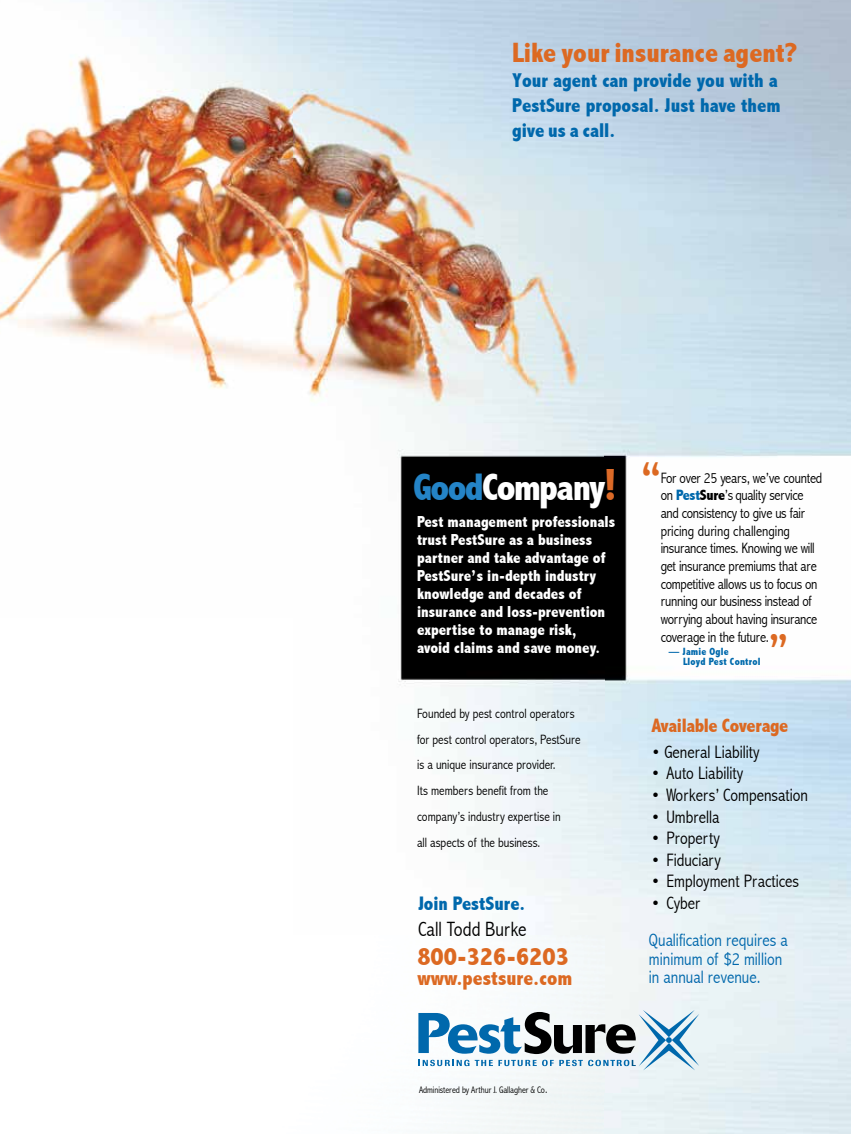
<style>
.page{position:relative;width:851px;height:1134px;background:#fff}
.page>*{position:absolute;margin:0;border:0;box-sizing:border-box;transform-origin:0 0}
.t1{font:800 condensed 38.4px "Abadi";letter-spacing:-.045em;color:#fff}
.t2{font:800 condensed 37.5px "Abadi";color:#dc6922}
.t3{font:800 condensed 36.45px "Abadi";color:#dc6922}
.t4{font:800 condensed 28.05px "Abadi";color:#dc6922}
.t5{font:800 condensed 25.95px "Abadi";color:#dc6922}
.t6{font:800 condensed 21px "Abadi";color:#dc6922}
.t7{font:300 condensed 20.7px "Abadi";color:#000}
.t8{font:800 condensed 19.95px/25px "Abadi";color:#0068ac}
.t9{font:800 condensed 19.65px "Abadi";color:#0068ac}
.t10{font:800 condensed 19.5px "Abadi";letter-spacing:-.02em;color:#dc6922}
.t11{font:300 condensed 18px "Abadi";color:#000}
.t12{font:300 condensed 18px/18.6px "Abadi";color:#0068ac}
.t13{font:800 condensed 15.9px/18px "Abadi";color:#fff}
.t14{font:300 condensed 15px/17.7px "Abadi";letter-spacing:-.02em;color:#000}
.t15{font:300 condensed 13.5px/26px "Abadi";color:#000}
.t16{font:800 condensed 10.5px/9.6px "Abadi";letter-spacing:.02em;color:#0068ac}
.t17{font:300 condensed 9.6px "Abadi";letter-spacing:-.01em;color:#000}
.s1{color:#2484c7}
.s2{font-size:45.15px;color:#dc6a27}
.s3{font-weight:800;color:#0068ac}
.s4{font-weight:800}
.s5{font-size:11.55px}
</style>
<div class="page">
<img style="left:0;top:0;width:850px;height:1134px">
<svg style="left:418px;top:1010px;width:281px;height:60px"></svg>
<h3 class="t4" style="left:512px;top:37px;width:287px">Like your insurance agent?</h3>
<h3 class="t8" style="left:512px;top:68px;width:270px">Your agent can provide you with a<br>PestSure proposal. Just have them give us a call.</h3>
<h1 class="t1" style="left:413px;top:465px;width:205px"><span class="s1">Good</span>Company<span class="s2">!</span></h1>
<p class="t13" style="left:417px;top:512px;width:200px">Pest management professionals trust PestSure as a business partner and take advantage of<br>PestSure’s in-depth industry knowledge and decades of insurance and loss-prevention expertise to manage risk,<br>avoid claims and save money.</p>
<p class="t15" style="left:417px;top:700px;width:165px">Founded by pest control operators for pest control operators, PestSure is a unique insurance provider.<br>Its members benefit from the company’s industry expertise in<br>all aspects of the business.</p>
<h3 class="t9" style="left:418px;top:892px;width:108px">Join PestSure.</h3>
<h3 class="t7" style="left:418px;top:917px;width:110px">Call Todd Burke</h3>
<h3 class="t5" style="left:417px;top:941px;width:153px">800-326-6203</h3>
<h3 class="t6" style="left:417px;top:965px;width:156px">www.pestsure.com</h3>
<h2 class="t2" style="left:641px;top:454px;width:21px">“</h2>
<p class="t14" style="left:660px;top:469px;width:163px">For over 25 years, we’ve counted on <span class="s3">Pest</span><span class="s4">Sure</span>’s quality service and consistency to give us fair pricing during challenging insurance times. Knowing we will get insurance premiums that are competitive allows us to focus on running our business instead of worrying about having insurance coverage in the future.</p>
<p class="t16" style="left:683px;top:647px;width:79px;text-indent:-14px">— Jamie Ogle<br>Lloyd Pest Control</p>
<h3 class="t3" style="left:768px;top:626px;width:21px">”</h3>
<h3 class="t10" style="left:651px;top:714px;width:138px">Available Coverage</h3>
<p class="t11" style="left:651px;top:741px;width:110px">• General Liability</p>
<p class="t11" style="left:651px;top:763px;width:93px">• Auto Liability</p>
<p class="t11" style="left:651px;top:784px;width:158px">• Workers’ Compensation</p>
<p class="t11" style="left:651px;top:806px;width:70px">• Umbrella</p>
<p class="t11" style="left:651px;top:828px;width:70px">• Property</p>
<p class="t11" style="left:651px;top:849px;width:71px">• Fiduciary</p>
<p class="t11" style="left:651px;top:871px;width:149px">• Employment Practices</p>
<p class="t11" style="left:651px;top:892px;width:50px">• Cyber</p>
<p class="t12" style="left:649px;top:931px;width:140px">Qualification requires a minimum of $2 million in annual revenue.</p>
<p class="t17" style="left:419px;top:1084px;width:130px">Administered by Arthur J. Gallagher &amp; Co<span class="s5">.</span></p>
</div>
